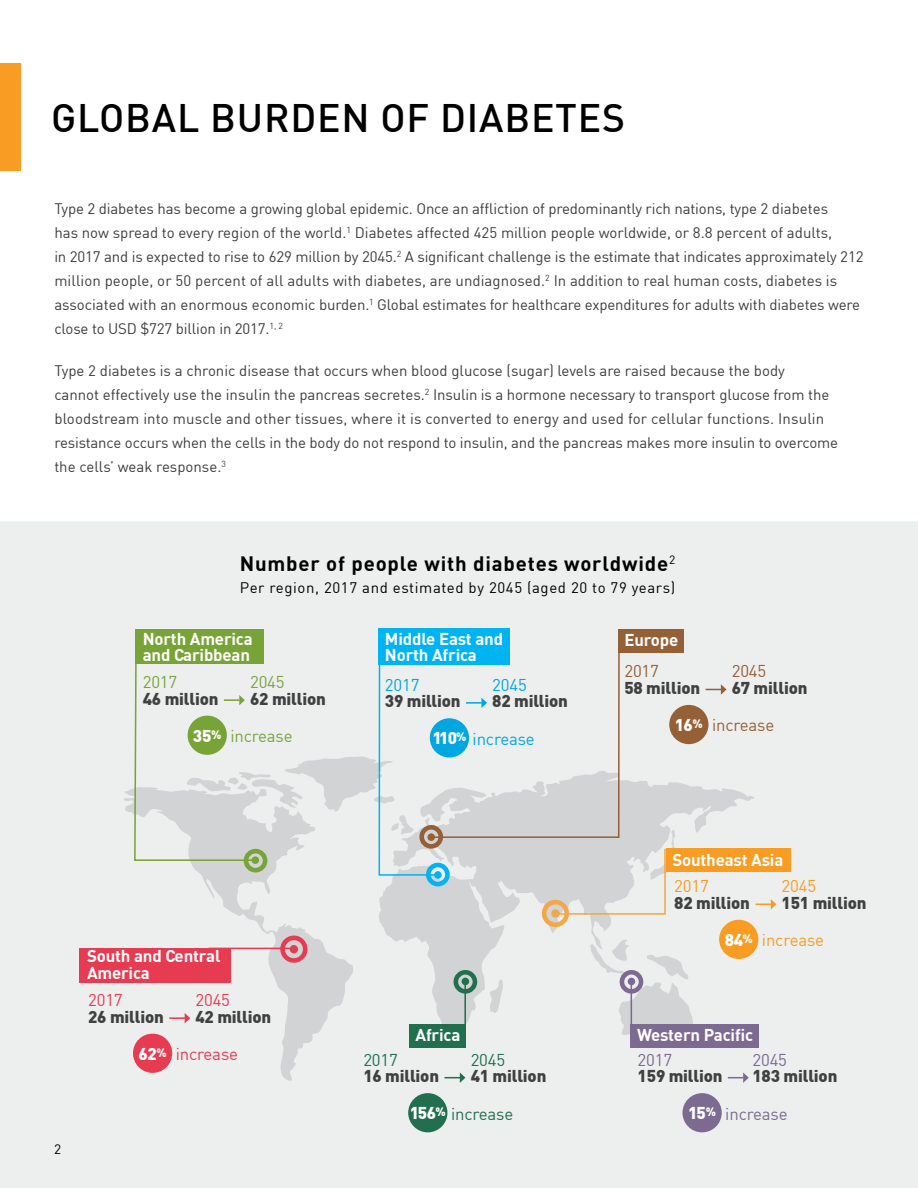
<style>
.page{position:relative;width:918px;height:1188px;background:#fff}
.page>*{position:absolute;margin:0;border:0;box-sizing:border-box;transform-origin:0 0}
.t1{font:500 39px "DIN";letter-spacing:.02em;color:#000}
.t2{font:700 20.4px "DIN";letter-spacing:.04em;color:#000}
.copy{font:900 16.8px "DIN";letter-spacing:-.01em;color:#404041}
.copy-2{font:700 16.8px/16.5px "DIN";letter-spacing:-.01em;color:#fff}
.copy-3{font:16.8px "DIN";letter-spacing:-.01em;color:#00a7e0}
.copy-4{font:16.8px "DIN";letter-spacing:-.01em;color:#226f50}
.copy-5{font:16.8px "DIN";letter-spacing:-.01em;color:#79a33f}
.copy-6{font:16.8px "DIN";letter-spacing:-.01em;color:#966036}
.copy-7{font:16.8px "DIN";letter-spacing:-.01em;color:#f89c23}
.copy-8{font:16.8px "DIN";letter-spacing:-.01em;color:#e63b51}
.copy-9{font:16.8px "DIN";letter-spacing:-.01em;color:#7c6a91}
.copy-10{font:900 16.8px "DIN";letter-spacing:-.025em;color:#fff}
.copy-11{font:15px/24px "DIN";letter-spacing:-.01em;color:#3e3e3f}
.t3{font:15px "DIN";letter-spacing:.04em;color:#000}
.t4{font:13.5px "DIN";color:#000}
.s1{font-weight:900;color:#fff}
</style>
<div class="page">
<div style="left:0;top:522px;width:918px;height:666px;background:#edefef"></div>
<svg style="left:123px;top:756px;width:633px;height:325px;background:#e7e9e9"></svg>
<div style="left:0;top:63px;width:21px;height:108px;background:#f89c23"></div>
<div style="left:135px;top:629px;width:129px;height:35px;background:#78a336"></div>
<div style="left:80px;top:948px;width:151px;height:34px;background:#e63b51"></div>
<div style="left:542px;top:900px;width:27px;height:27px;border:5px solid #f3a847;border-radius:50%"></div>
<div style="left:551px;top:909px;width:9px;height:9px;background:#f3a847;border-radius:50%"></div>
<div style="left:618px;top:629px;width:66px;height:24px;background:#966036"></div>
<div style="left:409px;top:1025px;width:56px;height:23px;background:#226f50"></div>
<div style="left:631px;top:1025px;width:128px;height:23px;background:#7c6a91"></div>
<div style="left:666px;top:849px;width:125px;height:23px;background:#f89c23"></div>
<div style="left:454px;top:970px;width:23px;height:24px;border:5px solid #226f50;border-radius:50%"></div>
<div style="left:620px;top:970px;width:23px;height:24px;border:5px solid #7c6a91;border-radius:50%"></div>
<div style="left:462px;top:978px;width:7px;height:7px;background:#226f50;border-radius:50%"></div>
<div style="left:628px;top:978px;width:7px;height:7px;background:#7c6a91;border-radius:50%"></div>
<div style="left:280px;top:936px;width:28px;height:27px;border:5px solid #e63b51;border-radius:50%"></div>
<div style="left:290px;top:945px;width:8px;height:8px;background:#e63b51;border-radius:50%"></div>
<div style="left:244px;top:849px;width:23px;height:23px;border:5px solid #78a336;border-radius:50%"></div>
<div style="left:252px;top:856px;width:7px;height:8px;background:#78a336;border-radius:50%"></div>
<div style="left:669px;top:705px;width:39px;height:39px;background:#966036;border-radius:50%"></div>
<div style="left:719px;top:920px;width:39px;height:39px;background:#f89c23;border-radius:50%"></div>
<svg style="left:133px;top:648px;width:124px;height:214px;background:#d5ddcd"></svg>
<div style="left:408px;top:1093px;width:39px;height:39px;background:#226f50;border-radius:50%"></div>
<svg style="left:444px;top:1072px;width:21px;height:11px"></svg>
<div style="left:133px;top:1034px;width:39px;height:39px;background:#e63b51;border-radius:50%"></div>
<svg style="left:169px;top:1013px;width:21px;height:10px"></svg>
<div style="left:682px;top:1093px;width:40px;height:39px;background:#7c6a91;border-radius:50%"></div>
<svg style="left:728px;top:1072px;width:21px;height:11px"></svg>
<svg style="left:706px;top:684px;width:21px;height:11px"></svg>
<svg style="left:755px;top:899px;width:21px;height:11px"></svg>
<hr style="left:464px;top:980px;width:2px;height:68px;background:#226f50">
<hr style="left:631px;top:980px;width:1px;height:68px;background:#7c6a91">
<hr style="left:208px;top:948px;width:86px;height:1px;background:#e63b51">
<svg style="left:378px;top:627px;width:289px;height:288px;background:#cddce0"></svg>
<p class="t1" style="left:51px;top:93px;width:576px">GLOBAL BURDEN OF DIABETES</p>
<p class="copy-11" style="left:54px;top:197px;width:811px">Type 2 diabetes has become a growing global epidemic. Once an affliction of predominantly rich nations, type 2 diabetes<br>has now spread to every region of the world.<sup>1</sup> Diabetes affected 425 million people worldwide, or 8.8 percent of adults,<br>in 2017 and is expected to rise to 629 million by 2045.<sup>2</sup> A significant challenge is the estimate that indicates approximately 212 million people, or 50 percent of all adults with diabetes, are undiagnosed.<sup>2</sup> In addition to real human costs, diabetes is associated with an enormous economic burden.<sup>1</sup> Global estimates for healthcare expenditures for adults with diabetes were close to USD $727 billion in 2017.<sup>1,</sup> <sup>2</sup></p>
<p class="copy-11" style="left:54px;top:359px;width:785px">Type 2 diabetes is a chronic disease that occurs when blood glucose (sugar) levels are raised because the body<br>cannot effectively use the insulin the pancreas secretes.<sup>2</sup> Insulin is a hormone necessary to transport glucose from the bloodstream into muscle and other tissues, where it is converted to energy and used for cellular functions. Insulin resistance occurs when the cells in the body do not respond to insulin, and the pancreas makes more insulin to overcome the cells’ weak response.<sup>3</sup></p>
<p class="t2" style="left:240px;top:550px;width:437px">Number of people with diabetes worldwide<sup>2</sup></p>
<p class="t3" style="left:240px;top:579px;width:437px">Per region, 2017 and estimated by 2045 (aged 20 to 79 years)</p>
<p class="copy-2" style="left:143px;top:630px;width:112px">North America</p>
<p class="copy-2" style="left:143px;top:646px;width:109px">and Caribbean</p>
<p class="copy-5" style="left:250px;top:672px;width:36px">2045</p>
<p class="copy-3" style="left:492px;top:674px;width:36px">2045</p>
<p class="copy-2" style="left:385px;top:630px;width:120px">Middle East and<br>North Africa</p>
<p class="copy-2" style="left:624px;top:631px;width:55px">Europe</p>
<p class="copy-6" style="left:624px;top:661px;width:36px">2017</p>
<p class="copy-5" style="left:143px;top:672px;width:36px">2017</p>
<p class="copy-3" style="left:385px;top:674px;width:36px">2017</p>
<p class="copy" style="left:624px;top:677px;width:77px">58 million</p>
<p class="copy" style="left:143px;top:687px;width:77px">46 million</p>
<p class="copy" style="left:385px;top:690px;width:77px">39 million</p>
<p class="copy" style="left:250px;top:687px;width:77px">62 million</p>
<p class="copy" style="left:492px;top:690px;width:77px">82 million</p>
<p class="copy-6" style="left:732px;top:661px;width:36px">2045</p>
<p class="copy" style="left:732px;top:677px;width:77px">67 million</p>
<p class="copy-10" style="left:193px;top:724px;width:30px">35<sup>%</sup></p>
<p class="copy-5" style="left:230px;top:726px;width:64px">increase</p>
<p class="copy-3" style="left:432px;top:728px;width:104px"><span class="s1">110</span><sup>%</sup> increase</p>
<p class="copy-2" style="left:87px;top:947px;width:135px">South and Central<br>America</p>
<p class="copy-10" style="left:675px;top:714px;width:29px">16<sup>%</sup></p>
<p class="copy-6" style="left:712px;top:715px;width:64px">increase</p>
<p class="copy-2" style="left:672px;top:851px;width:113px">Southeast Asia</p>
<p class="copy-7" style="left:674px;top:876px;width:36px">2017</p>
<p class="copy" style="left:674px;top:891px;width:77px">82 million</p>
<p class="copy-7" style="left:782px;top:876px;width:36px">2045</p>
<p class="copy" style="left:782px;top:891px;width:86px">151 million</p>
<p class="copy-10" style="left:725px;top:929px;width:29px">84<sup>%</sup></p>
<p class="copy-7" style="left:762px;top:930px;width:64px">increase</p>
<p class="t4" style="left:54px;top:1141px;width:9px">2</p>
<p class="copy-8" style="left:88px;top:990px;width:36px">2017</p>
<p class="copy-8" style="left:195px;top:990px;width:36px">2045</p>
<p class="copy" style="left:88px;top:1005px;width:77px">26 million</p>
<p class="copy" style="left:195px;top:1005px;width:77px">42 million</p>
<p class="copy-10" style="left:139px;top:1042px;width:30px">62<sup>%</sup></p>
<p class="copy-8" style="left:176px;top:1044px;width:64px">increase</p>
<p class="copy-9" style="left:638px;top:1049px;width:36px">2017</p>
<p class="copy-9" style="left:752px;top:1049px;width:36px">2045</p>
<p class="copy" style="left:638px;top:1065px;width:86px">159 million</p>
<p class="copy" style="left:752px;top:1065px;width:86px">183 million</p>
<p class="copy-9" style="left:725px;top:1103px;width:64px">increase</p>
<p class="copy-2" style="left:415px;top:1026px;width:46px">Africa</p>
<p class="copy-2" style="left:637px;top:1026px;width:118px">Western Pacific</p>
<p class="copy-4" style="left:363px;top:1049px;width:36px">2017</p>
<p class="copy-4" style="left:471px;top:1049px;width:36px">2045</p>
<p class="copy" style="left:363px;top:1065px;width:77px">16 million</p>
<p class="copy" style="left:471px;top:1065px;width:77px">41 million</p>
<p class="copy-4" style="left:410px;top:1103px;width:105px"><span class="s1">156</span><sup>%</sup> increase</p>
<p class="copy-10" style="left:688px;top:1101px;width:29px">15<sup>%</sup></p>
</div>
